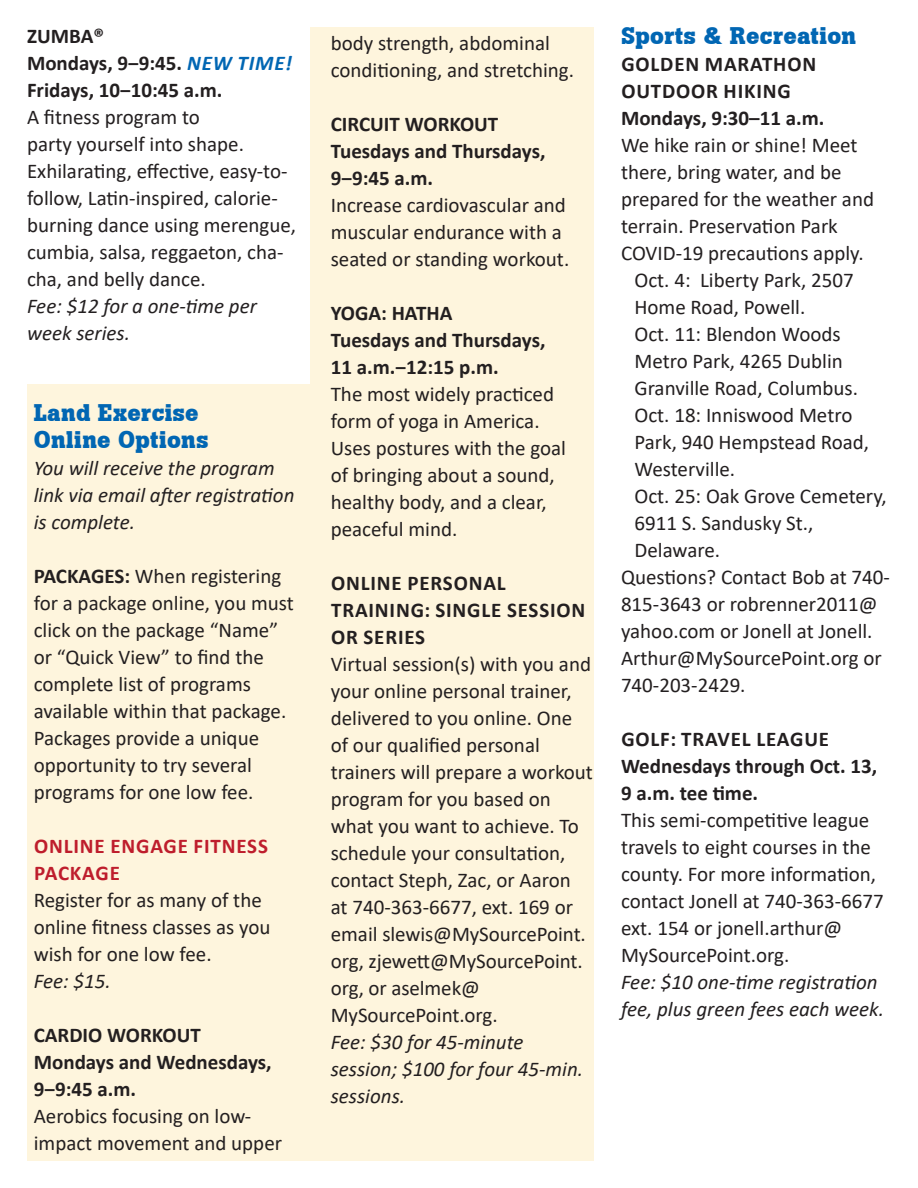
<style>
.page{position:relative;width:918px;height:1188px;background:#fff}
.page>*{position:absolute;margin:0;border:0;box-sizing:border-box;transform-origin:0 0}
.t1{font:700 24px/27px "Boton";letter-spacing:.02em;color:#0166b3}
.t2{font:21px/27px "Calibri";color:#231f20}
.t3{font:700 21px/27px "Calibri";color:#231f20}
.t4{font:italic 21px/27px "Calibri";color:#231f20}
.t5{font:700 21px/27px "Calibri";letter-spacing:.04em;color:#231f20}
.t6{font:700 21px/27px "Calibri";letter-spacing:.04em;color:#be1d2c}
.s1{font-style:italic;color:#0166b3}
.s2{font-weight:700}
</style>
<div class="page">
<div style="left:27px;top:385px;width:283px;height:776px;background:#fef5dd"></div>
<div style="left:310px;top:27px;width:284px;height:1134px;background:#fef5dd"></div>
<p class="t3" style="left:27px;top:22px;width:79px">ZUMBA®</p>
<p class="t3" style="left:27px;top:49px;width:266px">Mondays, 9‒9:45. <span class="s1">NEW TIME!</span></p>
<p class="t3" style="left:27px;top:76px;width:197px">Fridays, 10‒10:45 a.m.</p>
<p class="t2" style="left:27px;top:103px;width:271px">A fitness program to<br>party yourself into shape.<br>Exhilarating, effective, easy-to&shy;follow, Latin-inspired, calorie&shy;burning dance using merengue, cumbia, salsa, reggaeton, cha&shy;cha, and belly dance.</p>
<p class="t4" style="left:27px;top:291px;width:232px">Fee: $12 for a one-time per week series.</p>
<p class="t1" style="left:34px;top:399px;width:176px">Land Exercise<br>Online Options</p>
<p class="t4" style="left:34px;top:453px;width:262px">You will receive the program link via email after registration is complete.</p>
<p class="t2" style="left:34px;top:562px;width:262px"><span class="s2">PACKAGES:</span> When registering for a package online, you must click on the package “Name” or “Quick View” to find the complete list of programs available within that package.<br>Packages provide a unique opportunity to try several programs for one low fee.</p>
<p class="t6" style="left:34px;top:832px;width:235px">ONLINE ENGAGE FITNESS<br>PACKAGE</p>
<p class="t2" style="left:34px;top:886px;width:230px">Register for as many of the</p>
<p class="t2" style="left:34px;top:913px;width:238px">online fitness classes as you wish for one low fee.</p>
<p class="t4" style="left:34px;top:966px;width:79px">Fee: $15.</p>
<p class="t3" style="left:34px;top:1021px;width:169px">CARDIO WORKOUT</p>
<p class="t3" style="left:34px;top:1048px;width:239px">Mondays and Wednesdays,<br>9‒9:45 a.m.</p>
<p class="t2" style="left:34px;top:1102px;width:250px">Aerobics focusing on low&shy;impact movement and upper</p>
<p class="t2" style="left:331px;top:29px;width:245px">body strength, abdominal conditioning, and stretching.</p>
<p class="t3" style="left:331px;top:110px;width:169px">CIRCUIT WORKOUT</p>
<p class="t3" style="left:331px;top:137px;width:216px">Tuesdays and Thursdays,<br>9‒9:45 a.m.</p>
<p class="t2" style="left:331px;top:191px;width:240px">Increase cardiovascular and muscular endurance with a seated or standing workout.</p>
<p class="t3" style="left:331px;top:299px;width:123px">YOGA: HATHA</p>
<p class="t3" style="left:331px;top:326px;width:216px">Tuesdays and Thursdays,<br>11 a.m.‒12:15 p.m.</p>
<p class="t2" style="left:331px;top:380px;width:237px">The most widely practiced form of yoga in America.<br>Uses postures with the goal of bringing about a sound, healthy body, and a clear, peaceful mind.</p>
<p class="t5" style="left:331px;top:569px;width:256px">ONLINE PERSONAL<br>TRAINING: SINGLE SESSION<br>OR SERIES</p>
<p class="t2" style="left:331px;top:650px;width:264px">Virtual session(s) with you and your online personal trainer, delivered to you online. One of our qualified personal trainers will prepare a workout program for you based on what you want to achieve. To schedule your consultation, contact Steph, Zac, or Aaron at 740-363-6677, ext. 169 or email slewis@MySourcePoint. org, zjewett@MySourcePoint. org, or aselmek@<br>MySourcePoint.org.</p>
<p class="t4" style="left:331px;top:1027px;width:254px">Fee: $30 for 45-minute session; $100 for four 45-min. sessions.</p>
<p class="t1" style="left:621px;top:22px;width:237px">Sports &amp; Recreation</p>
<p class="t5" style="left:621px;top:50px;width:196px">GOLDEN MARATHON<br>OUTDOOR HIKING</p>
<p class="t3" style="left:621px;top:104px;width:205px">Mondays, 9:30–11 a.m.</p>
<p class="t2" style="left:621px;top:131px;width:255px">We hike rain or shine! Meet there, bring water, and be prepared for the weather and terrain. Preservation Park<br>COVID-19 precautions apply.</p>
<p class="t2" style="left:634px;top:266px;width:221px">Oct. 4: Liberty Park, 2507<br>Home Road, Powell.</p>
<p class="t2" style="left:634px;top:320px;width:225px">Oct. 11: Blendon Woods<br>Metro Park, 4265 Dublin<br>Granville Road, Columbus.</p>
<p class="t2" style="left:634px;top:401px;width:236px">Oct. 18: Inniswood Metro<br>Park, 940 Hempstead Road,<br>Westerville.</p>
<p class="t2" style="left:634px;top:482px;width:254px">Oct. 25: Oak Grove Cemetery,<br>6911 S. Sandusky St.,<br>Delaware.</p>
<p class="t2" style="left:621px;top:563px;width:270px">Questions? Contact Bob at 740-<br>815-3643 or robrenner2011@ yahoo.com or Jonell at Jonell.<br>Arthur@MySourcePoint.org or<br>740-203-2429.</p>
<p class="t5" style="left:621px;top:725px;width:209px">GOLF: TRAVEL LEAGUE</p>
<p class="t3" style="left:621px;top:752px;width:258px">Wednesdays through Oct. 13,<br>9 a.m. tee time.</p>
<p class="t2" style="left:621px;top:806px;width:264px">This semi-competitive league travels to eight courses in the county. For more information, contact Jonell at 740-363-6677 ext. 154 or jonell.arthur@<br>MySourcePoint.org.</p>
<p class="t4" style="left:621px;top:968px;width:265px">Fee: $10 one-time registration fee, plus green fees each week.</p>
</div>
